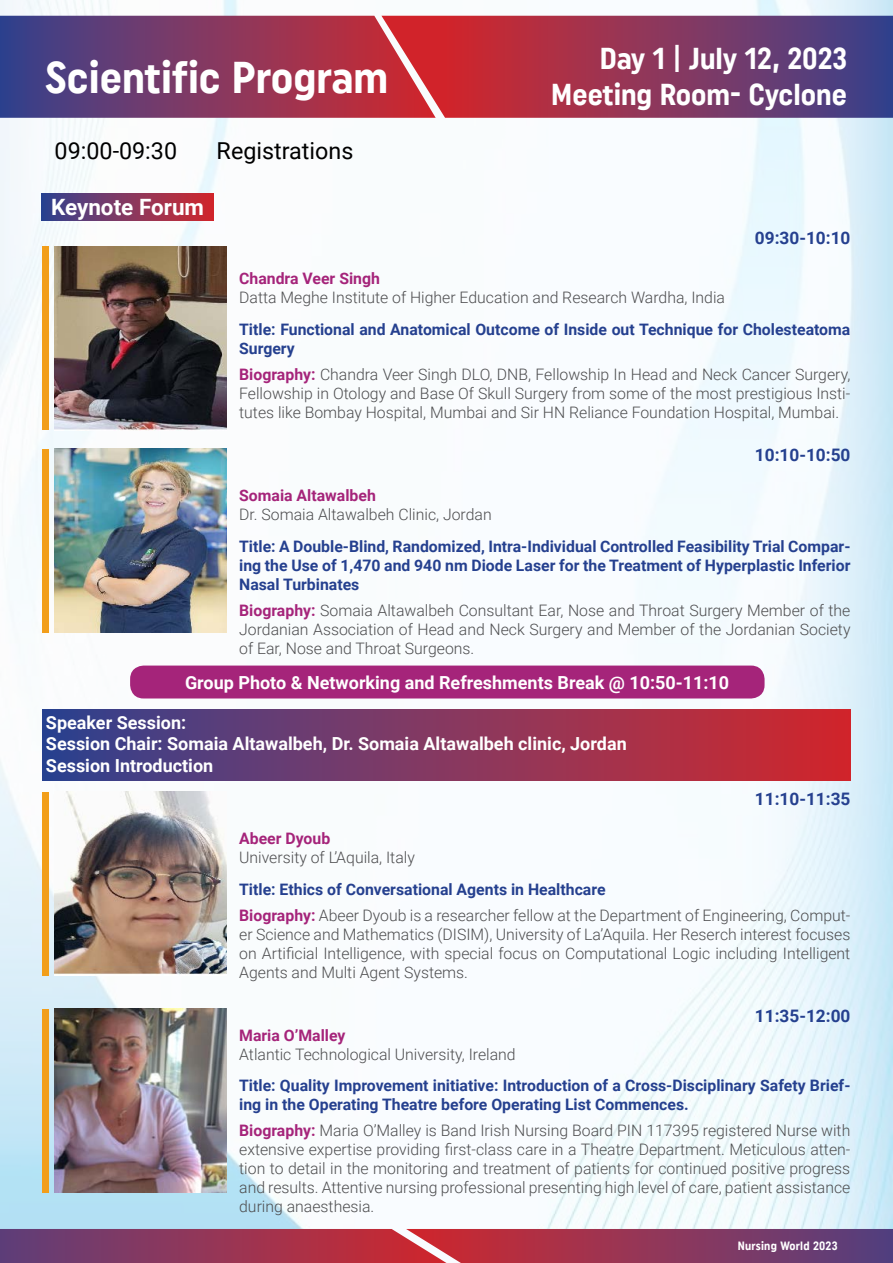
<style>
.page{position:relative;width:893px;height:1263px;background:#fff}
.page>*{position:absolute;margin:0;border:0;box-sizing:border-box;transform-origin:0 0}
.t1{font:44.4px "Uniform Condensed 4";color:#fff}
.t2{font:30.15px/36.2px "Uniform Condensed 4";color:#fff;text-align:right}
.t3{font:23.25px "Roboto";color:#000}
.t4{font:700 22.5px "Roboto";color:#fff}
.t5{font:700 18px/21.6px "Roboto";color:#fff}
.t6{font:700 17.25px "Roboto";color:#25408f}
.t7{font:300 15.75px/18.9px "Roboto";color:#4d4d4f;text-align:justify}
.t8{font:700 15.75px/18.9px "Roboto";color:#25408f}
.t9{font:700 15.75px "Roboto";color:#a5247a}
.t10{font:12px "Uniform Condensed 4";letter-spacing:.02em;color:#fff}
.s1{font-weight:700;color:#a5247a}
.s2{font-weight:700;color:#25408f}
</style>
<div class="page">
<img style="left:0;top:0;width:893px;height:1229px">
<svg style="left:0;top:1229px;width:893px;height:34px;background:#93385a"></svg>
<svg style="left:0;top:16px;width:381px;height:102px;background:#7b3864"></svg>
<img style="left:55px;top:246px;width:172px;height:184px">
<img style="left:55px;top:448px;width:172px;height:184px">
<img style="left:55px;top:791px;width:172px;height:184px">
<img style="left:55px;top:1009px;width:172px;height:183px">
<div style="left:43px;top:246px;width:6px;height:184px;background:#f29e1a"></div>
<div style="left:43px;top:448px;width:6px;height:184px;background:#f29e1a"></div>
<div style="left:43px;top:791px;width:6px;height:184px;background:#f29e1a"></div>
<div style="left:43px;top:1009px;width:6px;height:183px;background:#f29e1a"></div>
<svg style="left:381px;top:16px;width:512px;height:102px;background:#90375a"></svg>
<div style="left:42px;top:193px;width:172px;height:27px;background:linear-gradient(to right,#344490,#d3292e)"></div>
<div style="left:43px;top:710px;width:807px;height:70px;background:linear-gradient(to right,#334490,#d5292d)"></div>
<div style="left:130px;top:665px;width:635px;height:33px;background:#a5247a;border-radius:14px"></div>
<h1 class="t1" style="left:45px;top:50px;width:345px">Scientific Program</h1>
<h3 class="t3" style="left:55px;top:135px;width:124px">09:00-09:30</h3>
<h3 class="t3" style="left:217px;top:135px;width:138px">Registrations</h3>
<h3 class="t4" style="left:51px;top:192px;width:154px">Keynote Forum</h3>
<h2 class="t2" style="left:551px;top:40px;width:297px">Day 1 | July 12, 2023<br>Meeting Room- Cyclone</h2>
<p class="t6" style="left:755px;top:226px;width:97px">09:30-10:10</p>
<p class="t9" style="left:239px;top:267px;width:142px">Chandra Veer Singh</p>
<p class="t7" style="left:239px;top:287px;width:487px">Datta Meghe Institute of Higher Education and Research Wardha, India</p>
<p class="t8" style="left:239px;top:319px;width:613px">Title: Functional and Anatomical Outcome of Inside out Technique for Cholesteatoma<br>Surgery</p>
<p class="t7" style="left:239px;top:364px;width:613px"><span class="s1">Biography:</span> Chandra Veer Singh DLO, DNB, Fellowship In Head and Neck Cancer Surgery, Fellowship in Otology and Base Of Skull Surgery from some of the most prestigious Insti&shy;tutes like Bombay Hospital, Mumbai and Sir HN Reliance Foundation Hospital, Mumbai.</p>
<p class="t6" style="left:755px;top:443px;width:97px">10:10-10:50</p>
<p class="t9" style="left:239px;top:484px;width:138px">Somaia Altawalbeh</p>
<p class="t7" style="left:239px;top:504px;width:254px">Dr. Somaia Altawalbeh Clinic, Jordan</p>
<p class="t8" style="left:239px;top:536px;width:613px;text-align:justify">Title: A Double-Blind, Randomized, Intra-Individual Controlled Feasibility Trial Compar&shy;ing the Use of 1,470 and 940 nm Diode Laser for the Treatment of Hyperplastic Inferior Nasal Turbinates</p>
<p class="t7" style="left:239px;top:600px;width:613px"><span class="s1">Biography:</span> Somaia Altawalbeh Consultant Ear, Nose and Throat Surgery Member of the Jordanian Association of Head and Neck Surgery and Member of the Jordanian Society of Ear, Nose and Throat Surgeons.</p>
<p class="t5" style="left:185px;top:671px;width:546px">Group Photo &amp; Networking and Refreshments Break @ 10:50-11:10</p>
<p class="t5" style="left:46px;top:711px;width:582px">Speaker Session:<br>Session Chair: Somaia Altawalbeh, Dr. Somaia Altawalbeh clinic, Jordan<br>Session Introduction</p>
<p class="t6" style="left:755px;top:786px;width:97px">11:10-11:35</p>
<p class="t9" style="left:239px;top:827px;width:93px">Abeer Dyoub</p>
<p class="t7" style="left:239px;top:847px;width:177px">University of L’Aquila, Italy</p>
<p class="t7" style="left:239px;top:875px;width:613px;line-height:26.5px"><span class="s2">Title: Ethics of Conversational Agents in Healthcare<br></span><span class="s1">Biography:</span> Abeer Dyoub is a researcher fellow at the Department of Engineering, Comput-</p>
<p class="t7" style="left:239px;top:924px;width:613px">er Science and Mathematics (DISIM), University of La’Aquila. Her Reserch interest focuses on Artificial Intelligence, with special focus on Computational Logic including Intelligent Agents and Multi Agent Systems.</p>
<p class="t6" style="left:755px;top:1003px;width:97px">11:35-12:00</p>
<p class="t9" style="left:239px;top:1024px;width:108px">Maria O’Malley</p>
<p class="t7" style="left:239px;top:1044px;width:278px">Atlantic Technological University, Ireland</p>
<p class="t8" style="left:239px;top:1075px;width:613px">Title: Quality Improvement initiative: Introduction of a Cross-Disciplinary Safety Brief&shy;ing in the Operating Theatre before Operating List Commences.</p>
<p class="t7" style="left:239px;top:1121px;width:613px"><span class="s1">Biography:</span> Maria O’Malley is Band Irish Nursing Board PIN 117395 registered Nurse with extensive expertise providing first-class care in a Theatre Department. Meticulous atten&shy;tion to detail in the monitoring and treatment of patients for continued positive progress and results. Attentive nursing professional presenting high level of care, patient assistance during anaesthesia.</p>
<p class="t10" style="left:738px;top:1239px;width:101px">Nursing World 2023</p>
</div>
